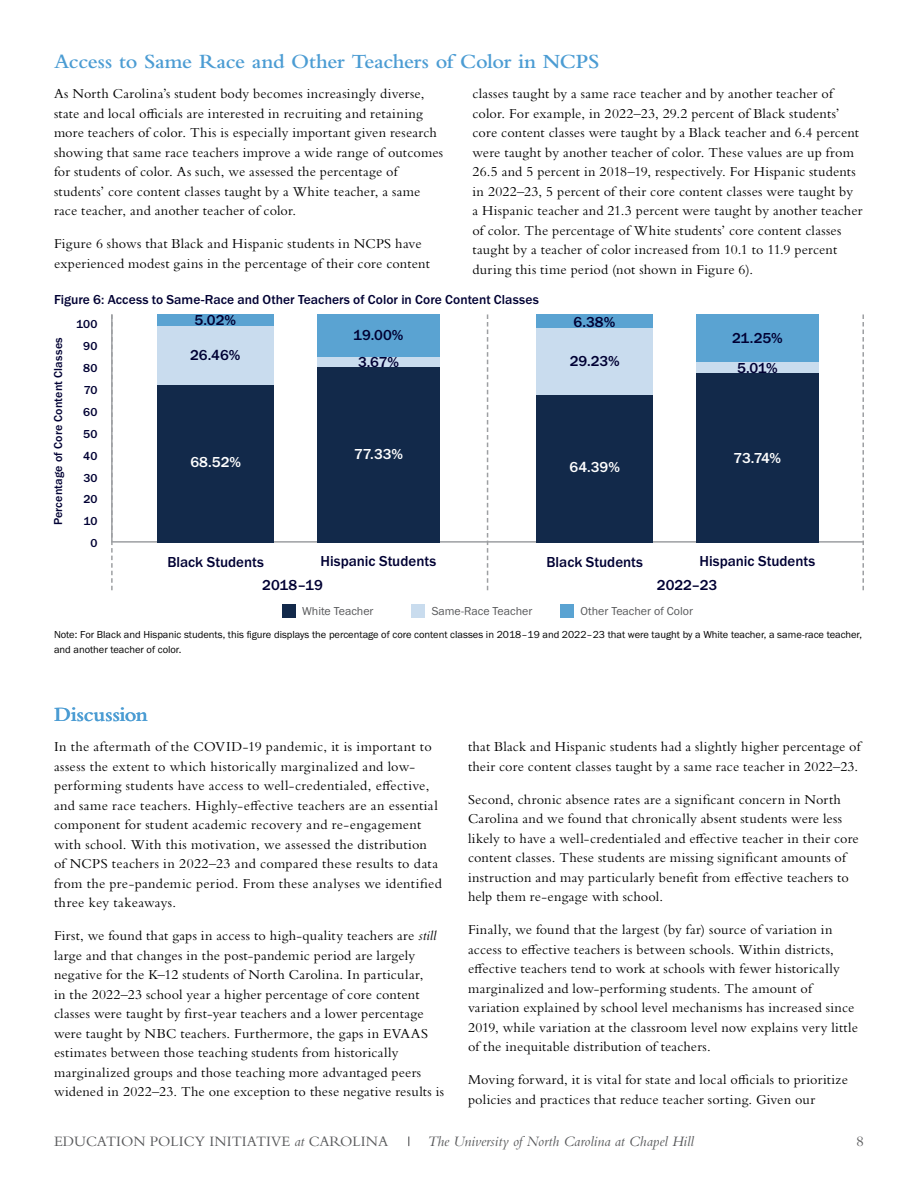
<style>
.page{position:relative;width:918px;height:1188px;background:#fff}
.page>*{position:absolute;margin:0;border:0;box-sizing:border-box;transform-origin:0 0}
.H2-Accessible{font:600 21px "Bembo Std";letter-spacing:-.015em;color:#4b9cd3}
.Table_Figure_TITLE{font:500 15px "Franklin Gothic URW";color:#003}
.t1{font:italic 15px "Bembo Std";color:#58595b}
.t2{font:15px "Bembo Std";color:#58595b}
.Table_Figure_TITLE-2{font:500 15px "Franklin Gothic URW";letter-spacing:-.005em;color:#fff}
.t3{font:14.25px/19.5px "Bembo Std";letter-spacing:.015em;color:#000}
.Table_Figure_TITLE-3{font:500 13.5px "Franklin Gothic URW";letter-spacing:.005em;color:#003}
.Table_Figure_TITLE-4{font:500 12px "Franklin Gothic URW";letter-spacing:.015em;color:#003}
.Table_Figure_X-Y_NUMBERS{font:12px "Franklin Gothic URW Boo";color:#58595b}
.Table_NOTE{font:10.5px/15px "Franklin Gothic URW Boo";color:#000}
.s1{font-style:italic}
</style>
<div class="page">
<div style="left:282px;top:604px;width:13px;height:13px;background:#12294a"></div>
<div style="left:411px;top:604px;width:14px;height:13px;background:#c9dcee"></div>
<div style="left:560px;top:604px;width:14px;height:13px;background:#5aa3d2"></div>
<svg style="left:113px;top:314px;width:749px;height:229px"></svg>
<svg style="left:487px;top:314px;width:1px;height:276px"></svg>
<svg style="left:111px;top:314px;width:2px;height:276px"></svg>
<svg style="left:862px;top:314px;width:2px;height:276px"></svg>
<div style="left:157px;top:314px;width:117px;height:12px;background:#5aa3d2"></div>
<div style="left:317px;top:314px;width:123px;height:44px;background:#5aa3d2"></div>
<div style="left:536px;top:314px;width:117px;height:14px;background:#5aa3d2"></div>
<div style="left:696px;top:314px;width:123px;height:48px;background:#5aa3d2"></div>
<div style="left:157px;top:326px;width:117px;height:59px;background:#c9dcee"></div>
<div style="left:317px;top:358px;width:123px;height:9px;background:#c9dcee"></div>
<div style="left:536px;top:328px;width:117px;height:67px;background:#c9dcee"></div>
<div style="left:696px;top:362px;width:123px;height:12px;background:#c9dcee"></div>
<div style="left:157px;top:385px;width:117px;height:158px;background:#12294a"></div>
<div style="left:317px;top:367px;width:123px;height:176px;background:#12294a"></div>
<div style="left:536px;top:395px;width:117px;height:148px;background:#12294a"></div>
<div style="left:696px;top:374px;width:123px;height:169px;background:#12294a"></div>
<h2 class="H2-Accessible" style="left:54px;top:50px;width:547px">Access to Same Race and Other Teachers of Color in NCPS</h2>
<p class="t3" style="left:54px;top:84px;width:391px">As North Carolina’s student body becomes increasingly diverse, state and local officials are interested in recruiting and retaining more teachers of color. This is especially important given research showing that same race teachers improve a wide range of outcomes for students of color. As such, we assessed the percentage of students’ core content classes taught by a White teacher, a same race teacher, and another teacher of color.</p>
<p class="t3" style="left:54px;top:234px;width:377px">Figure 6 shows that Black and Hispanic students in NCPS have experienced modest gains in the percentage of their core content</p>
<p class="t3" style="left:472px;top:84px;width:392px">classes taught by a same race teacher and by another teacher of color. For example, in 2022–23, 29.2 percent of Black students’ core content classes were taught by a Black teacher and 6.4 percent were taught by another teacher of color. These values are up from 26.5 and 5 percent in 2018–19, respectively. For Hispanic students in 2022–23, 5 percent of their core content classes were taught by<br>a Hispanic teacher and 21.3 percent were taught by another teacher of color. The percentage of White students’ core content classes taught by a teacher of color increased from 10.1 to 11.9 percent during this time period (not shown in Figure 6).</p>
<p class="Table_Figure_TITLE-3" style="left:54px;top:291px;width:486px">Figure 6: Access to Same-Race and Other Teachers of Color in Core Content Classes</p>
<p class="Table_Figure_TITLE-4" style="left:51px;top:525px;width:190px;rotate:-90deg">Percentage of Core Content Classes</p>
<p class="Table_Figure_TITLE-4" style="left:76px;top:317px;width:23px">100</p>
<p class="Table_Figure_TITLE-4" style="left:83px;top:339px;width:16px">90</p>
<p class="Table_Figure_TITLE-4" style="left:83px;top:361px;width:16px">80</p>
<p class="Table_Figure_TITLE-4" style="left:84px;top:382px;width:15px">70</p>
<p class="Table_Figure_TITLE-4" style="left:83px;top:404px;width:16px">60</p>
<p class="Table_Figure_TITLE-4" style="left:83px;top:426px;width:16px">50</p>
<p class="Table_Figure_TITLE-4" style="left:83px;top:448px;width:16px">40</p>
<p class="Table_Figure_TITLE-4" style="left:83px;top:470px;width:16px">30</p>
<p class="Table_Figure_TITLE-4" style="left:83px;top:492px;width:16px">20</p>
<p class="Table_Figure_TITLE-4" style="left:83px;top:514px;width:16px">10</p>
<p class="Table_Figure_TITLE-4" style="left:91px;top:536px;width:9px">0</p>
<p class="Table_Figure_TITLE" style="left:195px;top:311px;width:43px">5.02%</p>
<p class="Table_Figure_TITLE" style="left:573px;top:312px;width:43px">6.38%</p>
<p class="Table_Figure_TITLE" style="left:353px;top:326px;width:52px">19.00%</p>
<p class="Table_Figure_TITLE" style="left:732px;top:329px;width:52px">21.25%</p>
<p class="Table_Figure_TITLE" style="left:190px;top:346px;width:52px">26.46%</p>
<p class="Table_Figure_TITLE" style="left:358px;top:353px;width:43px">3.67%</p>
<p class="Table_Figure_TITLE" style="left:570px;top:352px;width:52px">29.23%</p>
<p class="Table_Figure_TITLE" style="left:737px;top:359px;width:42px">5.01%</p>
<p class="Table_Figure_TITLE-2" style="left:190px;top:453px;width:52px">68.52%</p>
<p class="Table_Figure_TITLE-2" style="left:354px;top:445px;width:51px">77.33%</p>
<p class="Table_Figure_TITLE-2" style="left:733px;top:449px;width:49px">73.74%</p>
<p class="Table_Figure_TITLE-2" style="left:570px;top:458px;width:52px">64.39%</p>
<p class="Table_Figure_TITLE" style="left:167px;top:552px;width:98px">Black Students</p>
<p class="Table_Figure_TITLE" style="left:321px;top:552px;width:117px">Hispanic Students</p>
<p class="Table_Figure_TITLE" style="left:546px;top:552px;width:98px">Black Students</p>
<p class="Table_Figure_TITLE" style="left:700px;top:552px;width:117px">Hispanic Students</p>
<p class="Table_Figure_TITLE" style="left:262px;top:576px;width:62px">2018‒19</p>
<p class="Table_Figure_TITLE" style="left:657px;top:576px;width:62px">2022‒23</p>
<p class="Table_Figure_X-Y_NUMBERS" style="left:302px;top:603px;width:73px">White Teacher</p>
<p class="Table_Figure_X-Y_NUMBERS" style="left:432px;top:603px;width:102px">Same-Race Teacher</p>
<p class="Table_Figure_X-Y_NUMBERS" style="left:580px;top:603px;width:114px">Other Teacher of Color</p>
<p class="Table_NOTE" style="left:54px;top:627px;width:810px">Note: For Black and Hispanic students, this figure displays the percentage of core content classes in 2018‒19 and 2022‒23 that were taught by a White teacher, a same-race teacher, and another teacher of color.</p>
<h2 class="H2-Accessible" style="left:54px;top:703px;width:96px">Discussion</h2>
<p class="t3" style="left:54px;top:737px;width:389px">In the aftermath of the COVID-19 pandemic, it is important to assess the extent to which historically marginalized and low&shy;performing students have access to well-credentialed, effective, and same race teachers. Highly-effective teachers are an essential component for student academic recovery and re-engagement with school. With this motivation, we assessed the distribution of NCPS teachers in 2022–23 and compared these results to data from the pre-pandemic period. From these analyses we identified three key takeaways.</p>
<p class="t3" style="left:54px;top:926px;width:392px">First, we found that gaps in access to high-quality teachers are <span class="s1">still </span>large and that changes in the post-pandemic period are largely negative for the K–12 students of North Carolina. In particular,<br>in the 2022–23 school year a higher percentage of core content classes were taught by first-year teachers and a lower percentage were taught by NBC teachers. Furthermore, the gaps in EVAAS estimates between those teaching students from historically marginalized groups and those teaching more advantaged peers widened in 2022–23. The one exception to these negative results is</p>
<p class="t3" style="left:468px;top:737px;width:394px">that Black and Hispanic students had a slightly higher percentage of their core content classes taught by a same race teacher in 2022–23.</p>
<p class="t3" style="left:468px;top:789px;width:392px">Second, chronic absence rates are a significant concern in North Carolina and we found that chronically absent students were less likely to have a well-credentialed and effective teacher in their core content classes. These students are missing significant amounts of instruction and may particularly benefit from effective teachers to help them re-engage with school.</p>
<p class="t3" style="left:468px;top:920px;width:392px">Finally, we found that the largest (by far) source of variation in access to effective teachers is between schools. Within districts, effective teachers tend to work at schools with fewer historically marginalized and low-performing students. The amount of variation explained by school level mechanisms has increased since 2019, while variation at the classroom level now explains very little of the inequitable distribution of teachers.</p>
<p class="t3" style="left:468px;top:1070px;width:381px">Moving forward, it is vital for state and local officials to prioritize policies and practices that reduce teacher sorting. Given our</p>
<p class="t2" style="left:54px;top:1133px;width:336px">EDUCATION POLICY INITIATIVE <span class="s1">at</span> CAROLINA</p>
<p class="t1" style="left:428px;top:1133px;width:268px">The University of North Carolina at Chapel Hill</p>
<p class="t2" style="left:857px;top:1133px;width:9px">8</p>
</div>
